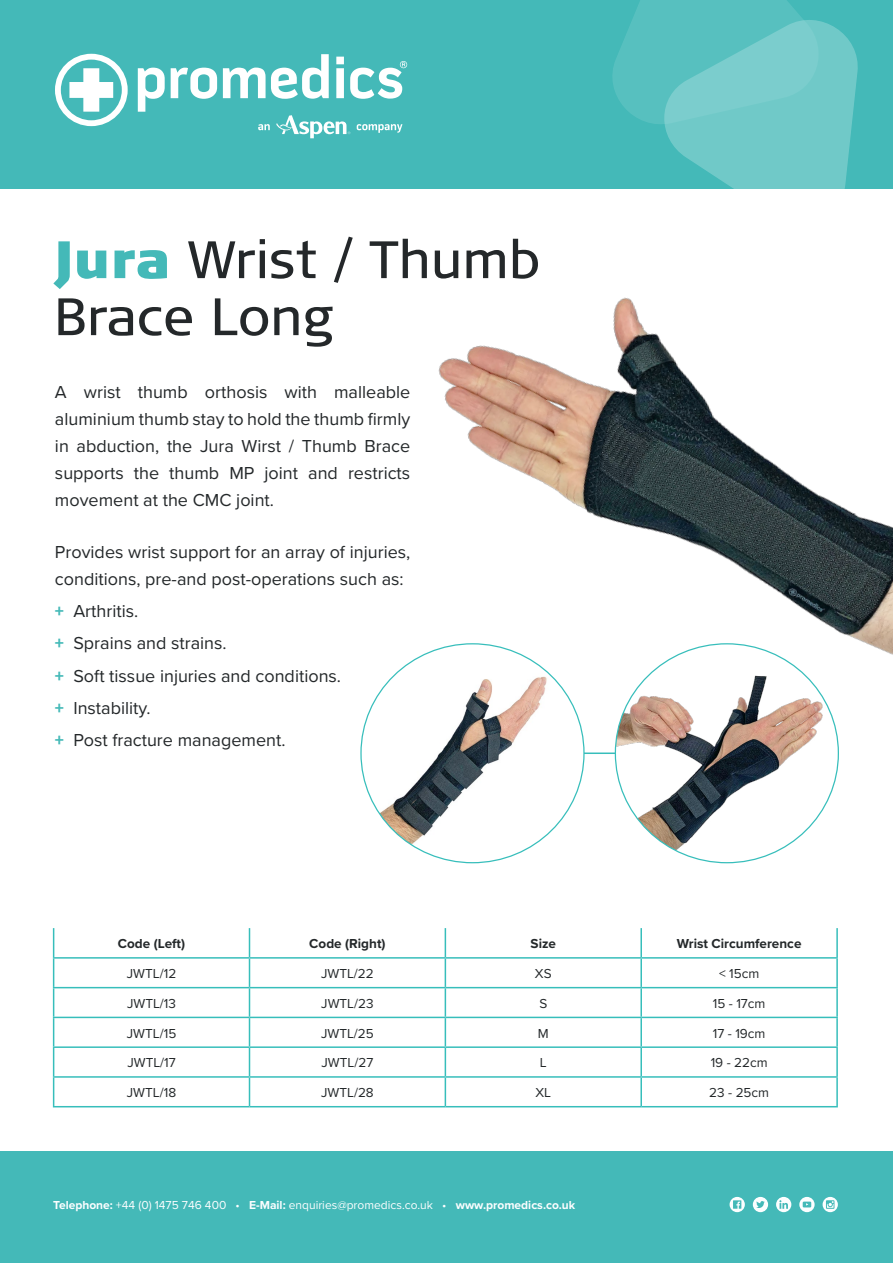
<style>
.page{position:relative;width:893px;height:1263px;background:#fff}
.page>*{position:absolute;margin:0;border:0;box-sizing:border-box;transform-origin:0 0}
.t1{font:52.5px/57px "Signa Pro";color:#24282a}
.t2{font:18px/27px "Proxima Nova";color:#24282a}
.t3{font:13.5px "Proxima Nova";color:#24282a}
.t4{font:700 13.5px "Proxima Nova";color:#24282a}
.t5{font:12px "Proxima Nova";color:#fcfeff}
.s1{font-weight:900;font-stretch:expanded;color:#44b9b8}
.s2{font-family:"Proxima Nova Extrabld";color:#46bab8}
.s3{font-weight:700}
</style>
<div class="page">
<hr style="left:439px;top:752px;width:309px;height:2px;background:#37bebb">
<img style="left:425px;top:297px;width:468px;height:366px">
<div style="left:1px;top:0;width:892px;height:188px;background:#44b9b8"></div>
<svg style="left:336px;top:57px;width:8px;height:41px"></svg>
<svg style="left:138px;top:68px;width:27px;height:44px"></svg>
<svg style="left:171px;top:68px;width:46px;height:31px"></svg>
<svg style="left:55px;top:54px;width:73px;height:72px"></svg>
<svg style="left:223px;top:54px;width:106px;height:45px"></svg>
<svg style="left:350px;top:61px;width:57px;height:38px"></svg>
<svg style="left:276px;top:115px;width:74px;height:23px"></svg>
<svg style="left:258px;top:124px;width:12px;height:6px"></svg>
<svg style="left:357px;top:124px;width:45px;height:9px"></svg>
<svg style="left:612px;top:0;width:180px;height:123px;fill:#57c0bf"></svg>
<svg style="left:653px;top:7px;width:213px;height:182px;background:#66c5c4"></svg>
<div style="left:0;top:1151px;width:893px;height:112px;background:#44b9b8"></div>
<svg style="left:799px;top:1197px;width:16px;height:15px"></svg>
<svg style="left:803px;top:1201px;width:8px;height:6px"></svg>
<div style="left:753px;top:1197px;width:15px;height:15px;background:#fcfeff;border-radius:50%"></div>
<svg style="left:756px;top:1201px;width:9px;height:7px"></svg>
<div style="left:776px;top:1197px;width:15px;height:15px;background:#fcfeff;border-radius:50%"></div>
<svg style="left:779px;top:1200px;width:9px;height:9px"></svg>
<svg style="left:823px;top:1197px;width:15px;height:15px"></svg>
<svg style="left:826px;top:1200px;width:8px;height:9px"></svg>
<svg style="left:730px;top:1197px;width:15px;height:15px"></svg>
<svg style="left:733px;top:1200px;width:8px;height:9px"></svg>
<svg style="left:54px;top:928px;width:782px;height:178px"></svg>
<hr style="left:640px;top:928px;width:2px;height:29px;background:#37bebb">
<hr style="left:836px;top:928px;width:2px;height:29px;background:#37bebb">
<hr style="left:53px;top:957px;width:196px;height:2px;background:#37bebb">
<hr style="left:249px;top:957px;width:196px;height:2px;background:#37bebb">
<hr style="left:445px;top:957px;width:196px;height:2px;background:#37bebb">
<hr style="left:641px;top:957px;width:197px;height:2px;background:#37bebb">
<hr style="left:640px;top:959px;width:2px;height:28px;background:#37bebb">
<hr style="left:836px;top:959px;width:2px;height:28px;background:#37bebb">
<hr style="left:53px;top:987px;width:196px;height:1px;background:#37bebb">
<hr style="left:249px;top:987px;width:196px;height:1px;background:#37bebb">
<hr style="left:445px;top:987px;width:196px;height:1px;background:#37bebb">
<hr style="left:641px;top:987px;width:197px;height:1px;background:#37bebb">
<hr style="left:640px;top:988px;width:2px;height:29px;background:#37bebb">
<hr style="left:836px;top:988px;width:2px;height:29px;background:#37bebb">
<hr style="left:53px;top:1017px;width:196px;height:1px;background:#37bebb">
<hr style="left:249px;top:1017px;width:196px;height:1px;background:#37bebb">
<hr style="left:445px;top:1017px;width:196px;height:1px;background:#37bebb">
<hr style="left:641px;top:1017px;width:197px;height:1px;background:#37bebb">
<hr style="left:640px;top:1018px;width:2px;height:28px;background:#37bebb">
<hr style="left:836px;top:1018px;width:2px;height:28px;background:#37bebb">
<hr style="left:53px;top:1046px;width:196px;height:2px;background:#37bebb">
<hr style="left:249px;top:1046px;width:196px;height:2px;background:#37bebb">
<hr style="left:445px;top:1046px;width:196px;height:2px;background:#37bebb">
<hr style="left:641px;top:1046px;width:197px;height:2px;background:#37bebb">
<hr style="left:640px;top:1048px;width:2px;height:28px;background:#37bebb">
<hr style="left:836px;top:1048px;width:2px;height:28px;background:#37bebb">
<hr style="left:53px;top:1076px;width:196px;height:2px;background:#37bebb">
<svg style="left:53px;top:928px;width:1px;height:178px"></svg>
<hr style="left:249px;top:1076px;width:196px;height:2px;background:#37bebb">
<svg style="left:249px;top:928px;width:1px;height:178px"></svg>
<hr style="left:445px;top:1076px;width:196px;height:2px;background:#37bebb">
<svg style="left:445px;top:928px;width:1px;height:178px"></svg>
<hr style="left:641px;top:1076px;width:197px;height:2px;background:#37bebb">
<hr style="left:640px;top:1078px;width:2px;height:28px;background:#37bebb">
<hr style="left:836px;top:1078px;width:2px;height:28px;background:#37bebb">
<hr style="left:53px;top:1106px;width:196px;height:1px;background:#37bebb">
<hr style="left:249px;top:1106px;width:196px;height:1px;background:#37bebb">
<hr style="left:445px;top:1106px;width:196px;height:1px;background:#37bebb">
<hr style="left:641px;top:1106px;width:197px;height:1px;background:#37bebb">
<div style="left:361px;top:644px;width:223px;height:219px;background:#fff;border-radius:50%"></div>
<img style="left:366px;top:656px;width:203px;height:203px">
<div style="left:615px;top:644px;width:223px;height:219px;background:#fff;border-radius:50%"></div>
<img style="left:616px;top:663px;width:218px;height:200px">
<h1 class="t1" style="left:54px;top:229px;width:488px"><span class="s1">Jura</span> Wrist / Thumb<br>Brace Long</h1>
<p class="t2" style="left:55px;top:378px;width:357px;text-align:justify">A wrist thumb orthosis with malleable aluminium thumb stay to hold the thumb firmly in abduction, the Jura Wirst / Thumb Brace supports the thumb MP joint and restricts movement at the CMC joint.</p>
<p class="t2" style="left:55px;top:537px;width:357px">Provides wrist support for an array of injuries, conditions, pre-and post-operations such as:</p>
<p class="t2" style="left:55px;top:594px;width:288px;line-height:32.2px"><span class="s2">+</span> Arthritis.<br><span class="s2">+</span> Sprains and strains.<br><span class="s2">+</span> Soft tissue injuries and conditions. <span class="s2">+</span> Instability.<br><span class="s2">+</span> Post fracture management.</p>
<p class="t4" style="left:118px;top:934px;width:69px">Code (Left)</p>
<p class="t4" style="left:309px;top:934px;width:78px">Code (Right)</p>
<p class="t4" style="left:531px;top:934px;width:27px">Size</p>
<p class="t4" style="left:677px;top:934px;width:126px">Wrist Circumference</p>
<p class="t3" style="left:127px;top:963px;width:51px">JWTL/12</p>
<p class="t3" style="left:321px;top:963px;width:54px">JWTL/22</p>
<p class="t3" style="left:535px;top:963px;width:18px">XS</p>
<p class="t3" style="left:719px;top:963px;width:42px">&lt; 15cm</p>
<p class="t3" style="left:127px;top:993px;width:51px">JWTL/13</p>
<p class="t3" style="left:321px;top:993px;width:54px">JWTL/23</p>
<p class="t3" style="left:539px;top:993px;width:9px">S</p>
<p class="t3" style="left:713px;top:993px;width:54px">15 - 17cm</p>
<p class="t3" style="left:127px;top:1023px;width:51px">JWTL/15</p>
<p class="t3" style="left:321px;top:1023px;width:54px">JWTL/25</p>
<p class="t3" style="left:538px;top:1023px;width:12px">M</p>
<p class="t3" style="left:713px;top:1023px;width:54px">17 - 19cm</p>
<p class="t3" style="left:127px;top:1053px;width:50px">JWTL/17</p>
<p class="t3" style="left:322px;top:1053px;width:53px">JWTL/27</p>
<p class="t3" style="left:540px;top:1053px;width:8px">L</p>
<p class="t3" style="left:711px;top:1053px;width:59px">19 - 22cm</p>
<p class="t3" style="left:127px;top:1082px;width:51px">JWTL/18</p>
<p class="t3" style="left:321px;top:1082px;width:54px">JWTL/28</p>
<p class="t3" style="left:535px;top:1082px;width:17px">XL</p>
<p class="t3" style="left:709px;top:1082px;width:61px">23 - 25cm</p>
<p class="t5" style="left:53px;top:1196px;width:524px"><span class="s3">Telephone:</span> +44 (0) 1475 746 400 • <span class="s3">E-Mail:</span> enquiries@promedics.co.uk • <span class="s3">www.promedics.co.uk</span></p>
</div>
